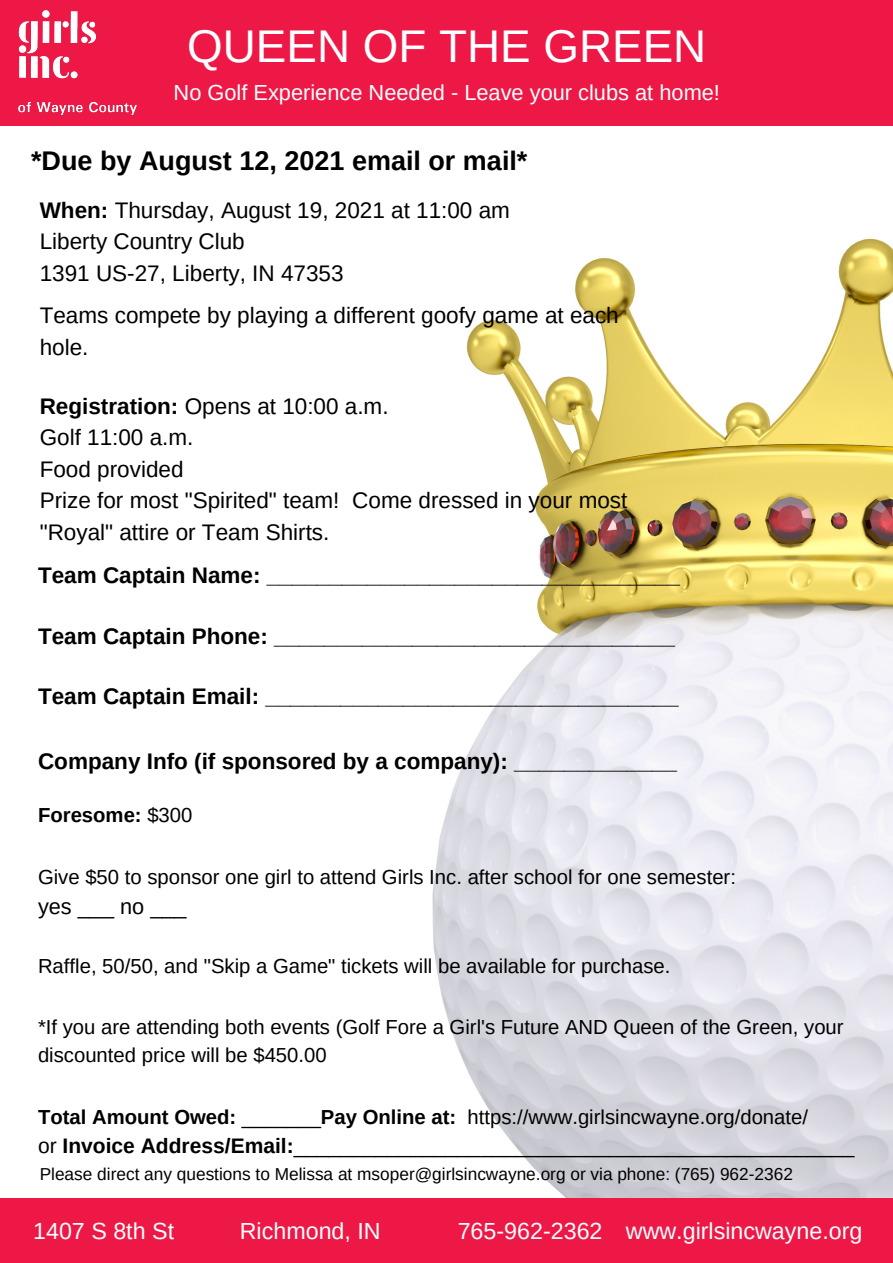
<style>
.page{position:relative;width:893px;height:1263px;background:#fff}
.page>*{position:absolute;margin:0;border:0;box-sizing:border-box;transform-origin:0 0}
.t1{font:45.83px "Arimo";color:#fff}
.t2{font:700 27px "Arimo";color:#000}
.t3{font:23.25px "Arimo";color:#fff}
.t4{font:22.5px/31.5px "Arimo";color:#000}
.t5{font:700 22.5px "Arimo";color:#000}
.t6{font:21.83px "Arimo";color:#fff}
.t7{font:21.75px "Arimo";color:#000}
.t8{font:21px "Arimo";color:#000}
.t9{font:20.25px/28.3px "Arimo";color:#000}
.t10{font:700 20.25px "Arimo";color:#000}
.t11{font:17.25px "Arimo";color:#000}
.s1{font-weight:700}
.s2{font-weight:400}
</style>
<div class="page">
<img style="left:432px;top:238px;width:461px;height:960px">
<div style="left:0;top:0;width:893px;height:125px;background:#ed1845"></div>
<img style="left:19px;top:11px;width:118px;height:103px">
<div style="left:0;top:1198px;width:893px;height:65px;background:#ed1845"></div>
<p class="t1" style="left:187px;top:21px;width:521px">QUEEN OF THE GREEN</p>
<p class="t6" style="left:174px;top:81px;width:548px">No Golf Experience Needed - Leave your clubs at home!</p>
<p class="t2" style="left:31px;top:145px;width:498px">*Due by August 12, 2021 email or mail*</p>
<p class="t4" style="left:40px;top:194px;width:472px"><span class="s1">When:</span> Thursday, August 19, 2021 at 11:00 am</p>
<p class="t4" style="left:40px;top:226px;width:207px">Liberty Country Club</p>
<p class="t4" style="left:40px;top:257px;width:305px">1391 US-27, Liberty, IN 47353</p>
<p class="t4" style="left:40px;top:300px;width:580px">Teams compete by playing a different goofy game at each hole.</p>
<p class="t4" style="left:40px;top:390px;width:350px"><span class="s1">Registration:</span> Opens at 10:00 a.m.</p>
<p class="t4" style="left:40px;top:421px;width:155px">Golf 11:00 a.m.</p>
<p class="t4" style="left:40px;top:453px;width:145px">Food provided</p>
<p class="t4" style="left:40px;top:484px;width:589px">Prize for most "Spirited" team! Come dressed in your most "Royal" attire or Team Shirts.</p>
<p class="t5" style="left:38px;top:563px;width:643px">Team Captain Name: _________________________________</p>
<p class="t5" style="left:38px;top:623px;width:638px">Team Captain Phone: ________________________________</p>
<p class="t5" style="left:38px;top:684px;width:642px">Team Captain Email: _________________________________</p>
<p class="t5" style="left:38px;top:749px;width:640px">Company Info (if sponsored by a company): _____________</p>
<p class="t10" style="left:38px;top:804px;width:156px">Foresome: <span class="s2">$300</span></p>
<p class="t9" style="left:38px;top:862px;width:699px">Give $50 to sponsor one girl to attend Girls Inc. after school for one semester:</p>
<p class="t7" style="left:38px;top:894px;width:150px">yes ___ no ___</p>
<p class="t9" style="left:38px;top:952px;width:634px">Raffle, 50/50, and "Skip a Game" tickets will be available for purchase.</p>
<p class="t9" style="left:38px;top:1013px;width:807px">*If you are attending both events (Golf Fore a Girl's Future AND Queen of the Green, your discounted price will be $450.00</p>
<p class="t9" style="left:38px;top:1103px;width:771px"><span class="s1">Total Amount Owed:</span> _______<span class="s1">Pay Online at:</span> https://www.girlsincwayne.org/donate/</p>
<p class="t8" style="left:38px;top:1134px;width:818px">or <span class="s1">Invoice Address/Email:</span>________________________________________________</p>
<p class="t11" style="left:40px;top:1165px;width:755px">Please direct any questions to Melissa at msoper@girlsincwayne.org or via phone: (765) 962-2362</p>
<p class="t3" style="left:33px;top:1217px;width:142px">1407 S 8th St</p>
<p class="t3" style="left:240px;top:1217px;width:142px">Richmond, IN</p>
<p class="t3" style="left:458px;top:1217px;width:146px">765-962-2362</p>
<p class="t3" style="left:626px;top:1217px;width:238px">www.girlsincwayne.org</p>
</div>
